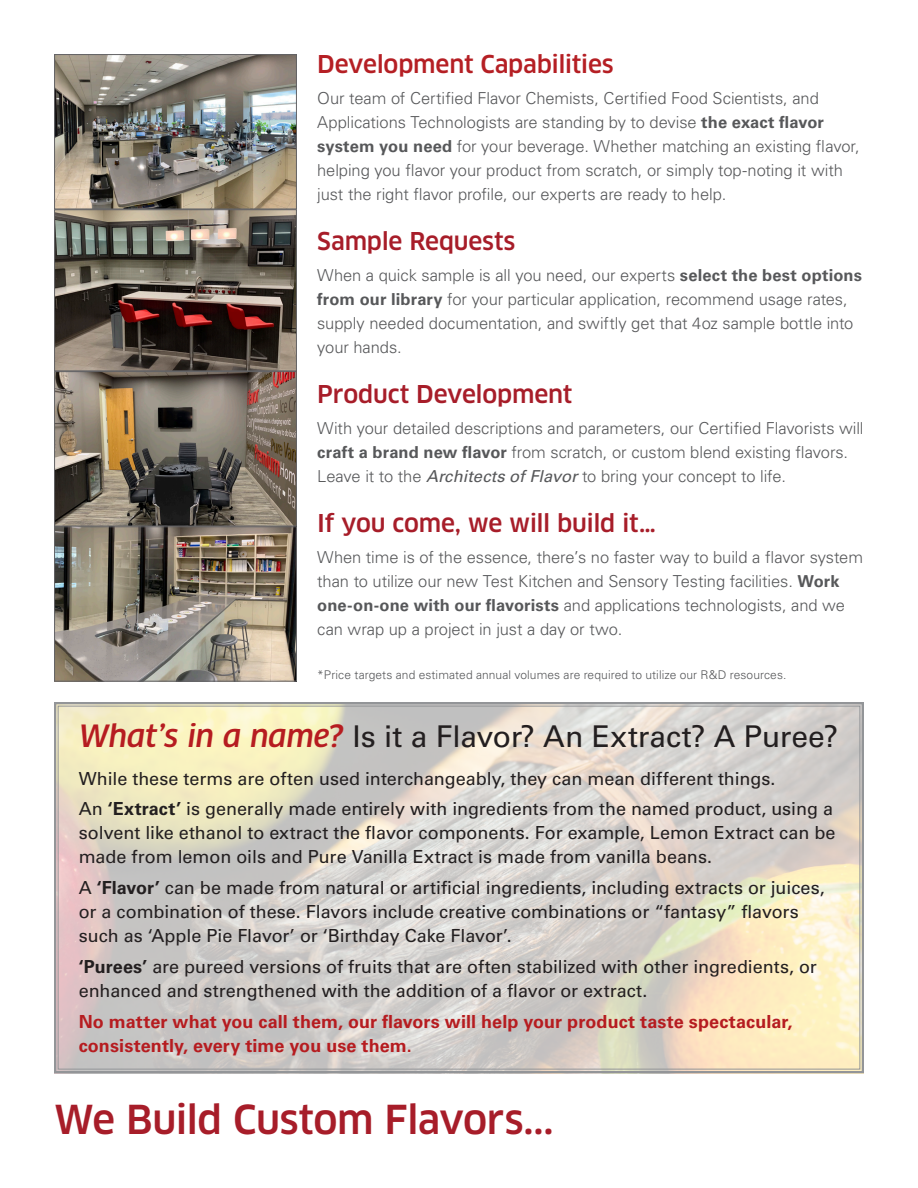
<style>
.page{position:relative;width:918px;height:1188px;background:#fff}
.page>*{position:absolute;margin:0;border:0;box-sizing:border-box;transform-origin:0 0}
.t1{font:500 39px "Clan OT";letter-spacing:-.015em;color:#a71d29}
.t2{font:30px "Univers LT Std";color:#231f20}
.t3{font:500 24px "Clan OT";letter-spacing:-.01em;color:#a71d29}
.t4{font:500 24px "Clan OT";letter-spacing:-.015em;color:#b51f24}
.t5{font:18px/24px "Univers LT Std";color:#231f20}
.t6{font:700 18px/24px "Univers LT Std";letter-spacing:.005em;color:#b61c20}
.t7{font:300 16.5px/24px "Univers LT Std";letter-spacing:-.005em;color:#57585a}
.t8{font:300 12px "Univers LT Std";letter-spacing:.005em;color:#57585a}
.s1{font-weight:700}
.s2{font-weight:400;font-style:italic}
.s3{font-family:"Clan OT";font-weight:500;font-style:italic;color:#b61c20}
</style>
<div class="page">
<img style="left:56px;top:56px;width:239px;height:624px">
<div style="left:54px;top:371px;width:243px;height:155px;border:1px solid #636366"></div>
<div style="left:54px;top:209px;width:243px;height:162px;border:1px solid #636366"></div>
<div style="left:54px;top:526px;width:243px;height:156px;border:1px solid #636366"></div>
<div style="left:54px;top:54px;width:243px;height:155px;border:1px solid #636366"></div>
<svg style="left:54px;top:702px;width:810px;height:372px;background:#d9d3c7"></svg>
<p class="t4" style="left:317px;top:50px;width:298px">Development Capabilities</p>
<p class="t7" style="left:317px;top:86px;width:544px">Our team of Certified Flavor Chemists, Certified Food Scientists, and Applications Technologists are standing by to devise <span class="s1">the exact flavor system you need</span> for your beverage. Whether matching an existing flavor, helping you flavor your product from scratch, or simply top-noting it with just the right flavor profile, our experts are ready to help.</p>
<p class="t3" style="left:317px;top:227px;width:200px">Sample Requests</p>
<p class="t7" style="left:317px;top:263px;width:546px">When a quick sample is all you need, our experts <span class="s1">select the best options from our library</span> for your particular application, recommend usage rates, supply needed documentation, and swiftly get that 4oz sample bottle into your hands.</p>
<p class="t3" style="left:317px;top:380px;width:257px">Product Development</p>
<p class="t7" style="left:317px;top:416px;width:548px">With your detailed descriptions and parameters, our Certified Flavorists will <span class="s1">craft a brand new flavor</span> from scratch, or custom blend existing flavors.<br>Leave it to the <span class="s2">Architects of Flavor</span> to bring your concept to life.</p>
<p class="t3" style="left:317px;top:509px;width:340px">If you come, we will build it…</p>
<p class="t7" style="left:317px;top:545px;width:547px">When time is of the essence, there’s no faster way to build a flavor system than to utilize our new Test Kitchen and Sensory Testing facilities. <span class="s1">Work one-on-one with our flavorists</span> and applications technologists, and we can wrap up a project in just a day or two.</p>
<p class="t8" style="left:317px;top:667px;width:471px">*Price targets and estimated annual volumes are required to utilize our R&amp;D resources.</p>
<p class="t2" style="left:79px;top:719px;width:761px"><span class="s3">What’s in a name?</span> Is it a Flavor? An Extract? A Puree?</p>
<p class="t5" style="left:79px;top:766px;width:698px">While these terms are often used interchangeably, they can mean different things.</p>
<p class="t5" style="left:79px;top:797px;width:758px">An <span class="s1">‘Extract’</span> is generally made entirely with ingredients from the named product, using a solvent like ethanol to extract the flavor components. For example, Lemon Extract can be made from lemon oils and Pure Vanilla Extract is made from vanilla beans.</p>
<p class="t5" style="left:79px;top:876px;width:747px">A <span class="s1">‘Flavor’</span> can be made from natural or artificial ingredients, including extracts or juices, or a combination of these. Flavors include creative combinations or “fantasy” flavors such as ‘Apple Pie Flavor’ or ‘Birthday Cake Flavor’.</p>
<p class="t5" style="left:79px;top:955px;width:740px"><span class="s1">‘Purees’</span> are pureed versions of fruits that are often stabilized with other ingredients, or enhanced and strengthened with the addition of a flavor or extract.</p>
<p class="t6" style="left:79px;top:1009px;width:715px">No matter what you call them, our flavors will help your product taste spectacular, consistently, every time you use them.</p>
<p class="t1" style="left:54px;top:1097px;width:501px">We Build Custom Flavors...</p>
</div>
